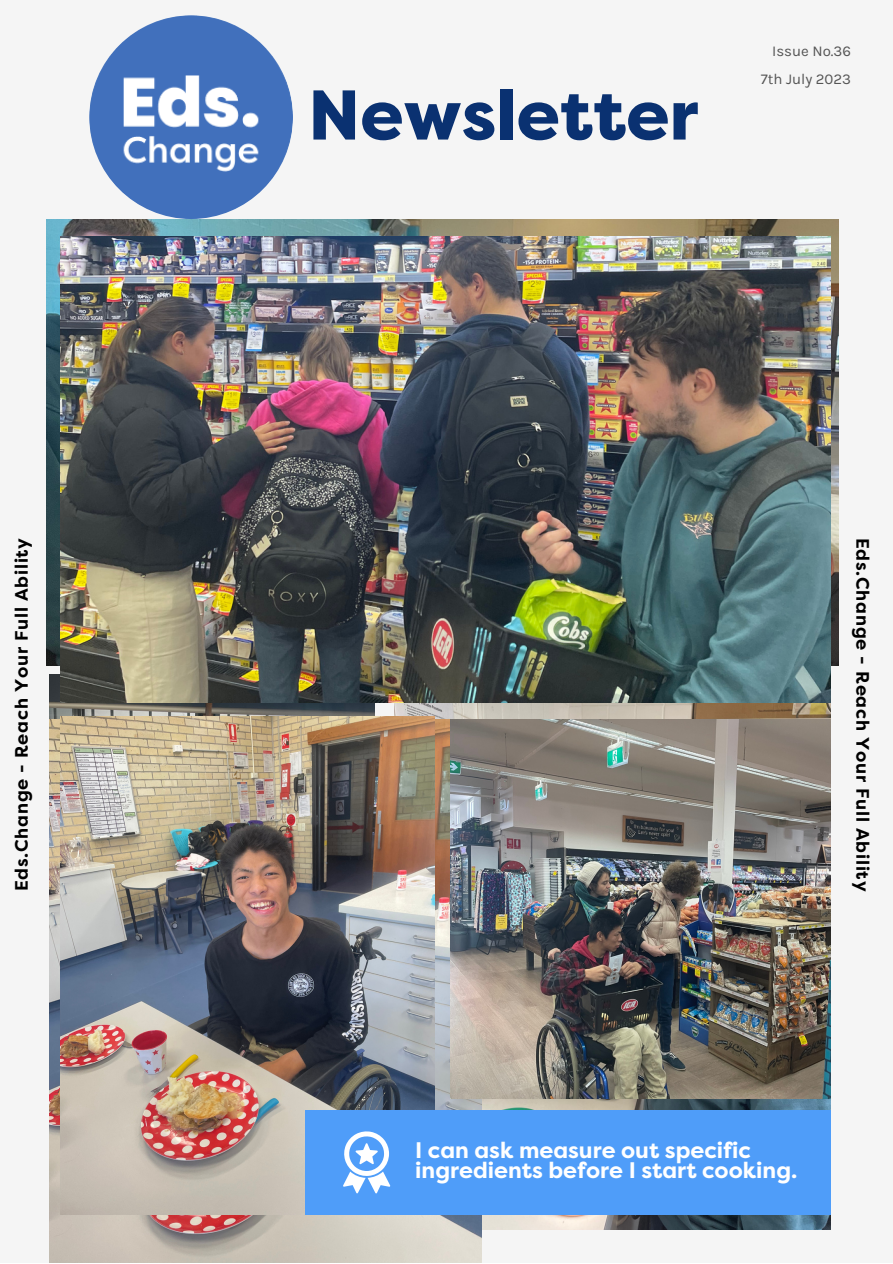
<style>
.page{position:relative;width:893px;height:1264px;background:#fff}
.page>*{position:absolute;margin:0;border:0;box-sizing:border-box;transform-origin:0 0}
.t1{font:800 70.2px "Filson Pro";color:#0a3171}
.t2{font:700 22.5px/20.2px "Filson Pro";color:#fff}
.t3{font:700 18px "Filson Pro";letter-spacing:.045em;color:#000}
.t4{font:15px "Karla";color:#545454}
</style>
<div class="page">
<div style="left:0;top:0;width:892px;height:1262px;background:#f5f5f5"></div>
<img style="left:46px;top:219px;width:792px;height:446px">
<img style="left:50px;top:674px;width:324px;height:45px">
<img style="left:89px;top:15px;width:204px;height:204px;border-radius:50%">
<img style="left:394px;top:702px;width:436px;height:526px">
<img style="left:61px;top:236px;width:769px;height:466px">
<img style="left:50px;top:719px;width:431px;height:543px">
<img style="left:450px;top:719px;width:380px;height:379px">
<img style="left:61px;top:716px;width:373px;height:498px">
<div style="left:305px;top:1110px;width:525px;height:104px;background:#4f9df9"></div>
<svg style="left:343px;top:1131px;width:47px;height:62px"></svg>
<p class="t3" style="left:11px;top:891px;width:355px;rotate:-90deg">Eds.Change - Reach Your Full Ability</p>
<p class="t1" style="left:308px;top:75px;width:392px">Newsletter</p>
<p class="t4" style="left:772px;top:43px;width:80px">Issue No.36</p>
<p class="t4" style="left:760px;top:70px;width:92px">7th July 2023</p>
<p class="t3" style="left:873px;top:538px;width:355px;rotate:90deg">Eds.Change - Reach Your Full Ability</p>
<p class="t2" style="left:415px;top:1140px;width:383px">I can ask measure out specific ingredients before I start cooking.</p>
</div>
